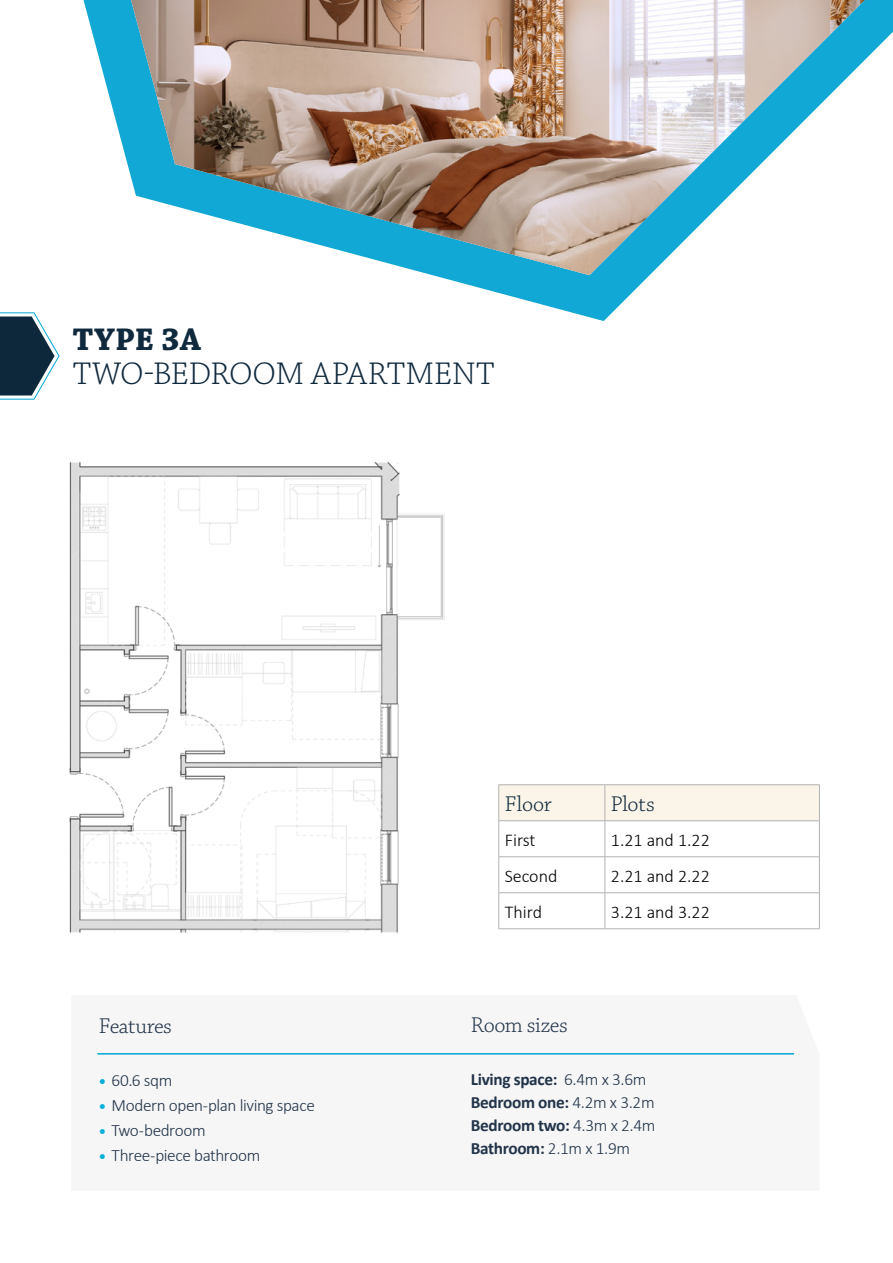
<style>
.page{position:relative;width:893px;height:1263px;background:#fff}
.page>*{position:absolute;margin:0;border:0;box-sizing:border-box;transform-origin:0 0}
.t1{font:300 33px "Chaparral Pro";letter-spacing:-.01em;color:#0f293d}
.t2{font:700 33px "Chaparral Pro";letter-spacing:.015em;color:#0f293d}
.t3{font:300 22.5px "Chaparral Pro";letter-spacing:-.02em;color:#223449}
.t4{font:300 22.5px "Chaparral Pro";letter-spacing:-.015em;color:#0f293d}
.t5{font:300 18px "Calibri";color:#000}
.t6{font:700 17.25px/23.2px "Calibri";letter-spacing:-.02em;color:#223449}
.t7{font:300 17.25px "Calibri";letter-spacing:-.025em;color:#223449}
.s1{font-family:"Chaparral Pro";font-weight:700;color:#00afdb}
.s2{font-weight:300}
</style>
<div class="page">
<img style="left:69px;top:461px;width:467px;height:472px">
<svg style="left:0;top:312px;width:60px;height:88px"></svg>
<svg style="left:97px;top:1053px;width:698px;height:2px"></svg>
<hr style="left:97px;top:1053px;width:697px;height:1px;background:#00a7d6">
<svg style="left:84px;top:0;width:809px;height:321px"></svg>
<img style="left:131px;top:0;width:734px;height:275px">
<div style="left:499px;top:785px;width:320px;height:35px;background:#faf5e8"></div>
<hr style="left:499px;top:820px;width:106px;height:1px;background:#b3b2b2">
<hr style="left:605px;top:820px;width:215px;height:1px;background:#b3b2b2">
<hr style="left:499px;top:856px;width:106px;height:1px;background:#b3b2b2">
<hr style="left:605px;top:856px;width:215px;height:1px;background:#b3b2b2">
<hr style="left:499px;top:892px;width:106px;height:1px;background:#b3b2b2">
<hr style="left:605px;top:892px;width:215px;height:1px;background:#b3b2b2">
<hr style="left:499px;top:928px;width:106px;height:1px;background:#b3b2b2">
<hr style="left:605px;top:928px;width:215px;height:1px;background:#b3b2b2">
<hr style="left:499px;top:784px;width:106px;height:1px;background:#b3b2b2">
<hr style="left:498px;top:785px;width:1px;height:35px;background:#b3b2b2">
<hr style="left:605px;top:784px;width:215px;height:1px;background:#b3b2b2">
<hr style="left:605px;top:785px;width:1px;height:35px;background:#b3b2b2">
<hr style="left:819px;top:785px;width:1px;height:35px;background:#b3b2b2">
<hr style="left:498px;top:821px;width:1px;height:35px;background:#b3b2b2">
<hr style="left:605px;top:821px;width:1px;height:35px;background:#b3b2b2">
<hr style="left:819px;top:821px;width:1px;height:35px;background:#b3b2b2">
<hr style="left:498px;top:857px;width:1px;height:35px;background:#b3b2b2">
<hr style="left:605px;top:857px;width:1px;height:35px;background:#b3b2b2">
<hr style="left:819px;top:857px;width:1px;height:35px;background:#b3b2b2">
<hr style="left:498px;top:893px;width:1px;height:35px;background:#b3b2b2">
<hr style="left:605px;top:893px;width:1px;height:35px;background:#b3b2b2">
<hr style="left:819px;top:893px;width:1px;height:35px;background:#b3b2b2">
<h1 class="t2" style="left:73px;top:320px;width:130px">TYPE 3A</h1>
<h1 class="t1" style="left:73px;top:356px;width:423px">TWO-BEDROOM APARTMENT</h1>
<h2 class="t4" style="left:505px;top:792px;width:48px">Floor</h2>
<h2 class="t4" style="left:611px;top:792px;width:45px">Plots</h2>
<p class="t5" style="left:505px;top:828px;width:32px">First</p>
<p class="t5" style="left:611px;top:828px;width:100px">1.21 and 1.22</p>
<p class="t5" style="left:505px;top:864px;width:54px">Second</p>
<p class="t5" style="left:611px;top:864px;width:100px">2.21 and 2.22</p>
<p class="t5" style="left:505px;top:900px;width:39px">Third</p>
<p class="t5" style="left:611px;top:900px;width:100px">3.21 and 3.22</p>
<h2 class="t3" style="left:99px;top:1014px;width:75px">Features</h2>
<p class="t7" style="left:99px;top:1069px;width:75px"><span class="s1">•</span> 60.6 sqm</p>
<p class="t7" style="left:99px;top:1094px;width:217px"><span class="s1">•</span> Modern open-plan living space</p>
<p class="t7" style="left:99px;top:1120px;width:108px"><span class="s1">•</span> Two-bedroom</p>
<p class="t7" style="left:99px;top:1145px;width:163px"><span class="s1">•</span> Three-piece bathroom</p>
<h2 class="t3" style="left:471px;top:1012px;width:98px">Room sizes</h2>
<p class="t6" style="left:471px;top:1066px;width:186px">Living space: <span class="s2">6.4m x 3.6m<br></span>Bedroom one: <span class="s2">4.2m x 3.2m<br></span>Bedroom two: <span class="s2">4.3m x 2.4m<br></span>Bathroom: <span class="s2">2.1m x 1.9m</span></p>
</div>
